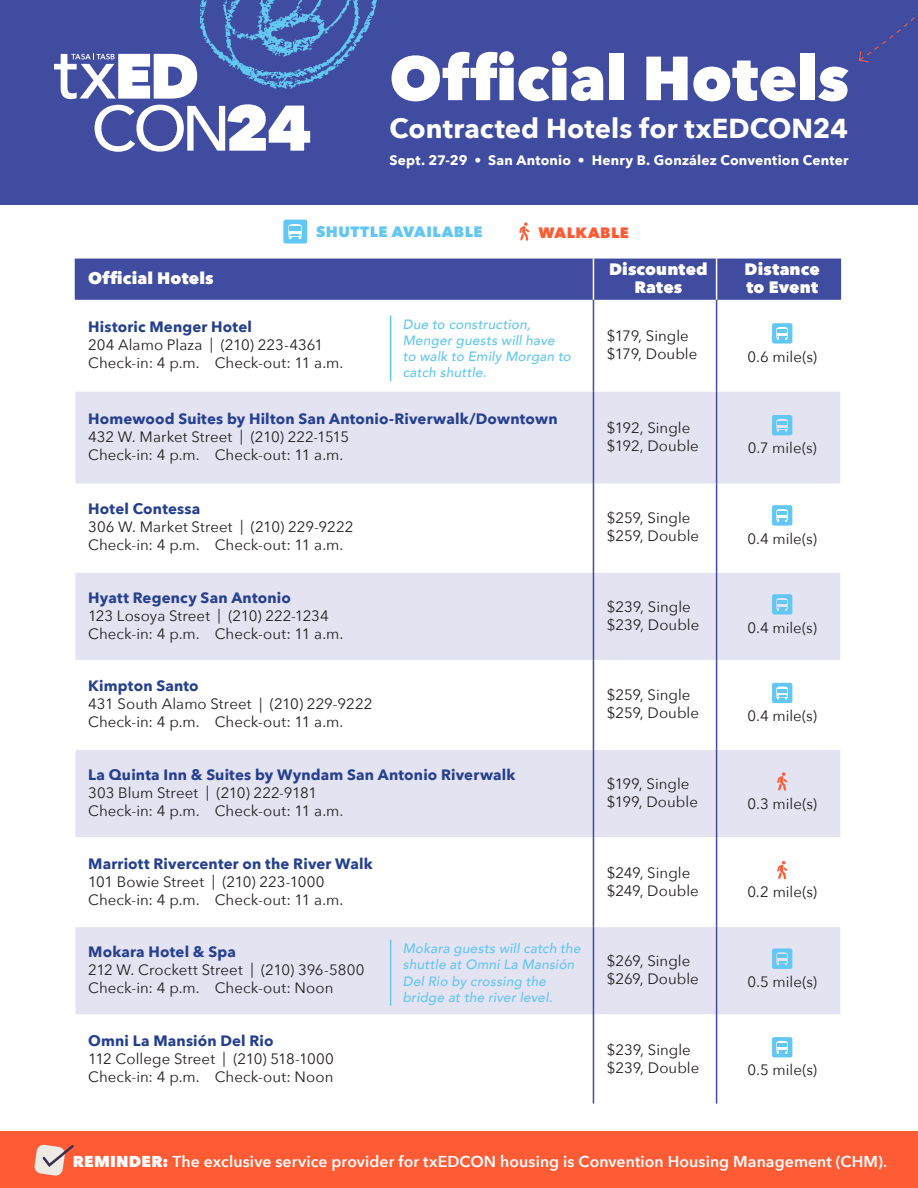
<style>
.page{position:relative;width:918px;height:1188px;background:#fff}
.page>*{position:absolute;margin:0;border:0;box-sizing:border-box;transform-origin:0 0}
.t1{font:800 61.5px "Avenir Next";color:#fff}
.t2{font:700 27.3px "Avenir Next";color:#fff}
.t3{font:800 16.5px/18px "Avenir Next";letter-spacing:.01em;color:#fff;text-align:center}
.t4{font:600 15.75px "Avenir Next";letter-spacing:.01em;color:#fff}
.t5{font:15px/18px "Avenir Next";letter-spacing:.005em;color:#231f20}
.t6{font:700 15px "Avenir Next";letter-spacing:.01em;color:#25408f}
.t7{font:800 15px "Avenir Next";letter-spacing:.035em;color:#62c7f2}
.t8{font:800 15px "Avenir Next";letter-spacing:.035em;color:#ff5c36}
.t9{font:700 13.65px "Avenir Next";letter-spacing:.015em;color:#fff}
.t10{font:italic 500 13.5px/16.2px "Avenir";letter-spacing:.015em;color:#62c7f2}
.s1{font-weight:800}
</style>
<div class="page">
<div style="left:75px;top:259px;width:766px;height:41px;background:#3f4ca0"></div>
<svg style="left:75px;top:392px;width:765px;height:622px;fill:#e4e3f2"></svg>
<hr style="left:593px;top:259px;width:1px;height:41px;background:#fff">
<hr style="left:716px;top:259px;width:1px;height:41px;background:#fff">
<hr style="left:593px;top:300px;width:1px;height:92px;background:#3f4ca0">
<hr style="left:716px;top:300px;width:1px;height:92px;background:#3f4ca0">
<hr style="left:593px;top:392px;width:1px;height:91px;background:#3f4ca0">
<hr style="left:716px;top:392px;width:1px;height:91px;background:#3f4ca0">
<hr style="left:74px;top:571px;width:519px;height:2px;background:#fff">
<hr style="left:594px;top:571px;width:122px;height:2px;background:#fff">
<hr style="left:717px;top:571px;width:125px;height:2px;background:#fff">
<hr style="left:74px;top:837px;width:519px;height:2px;background:#fff">
<hr style="left:594px;top:837px;width:122px;height:2px;background:#fff">
<hr style="left:717px;top:837px;width:125px;height:2px;background:#fff">
<hr style="left:74px;top:926px;width:519px;height:1px;background:#fff">
<hr style="left:594px;top:926px;width:122px;height:1px;background:#fff">
<hr style="left:717px;top:926px;width:125px;height:1px;background:#fff">
<hr style="left:74px;top:660px;width:519px;height:1px;background:#fff">
<hr style="left:594px;top:660px;width:122px;height:1px;background:#fff">
<hr style="left:717px;top:660px;width:125px;height:1px;background:#fff">
<hr style="left:74px;top:748px;width:519px;height:2px;background:#fff">
<hr style="left:594px;top:748px;width:122px;height:2px;background:#fff">
<hr style="left:717px;top:748px;width:125px;height:2px;background:#fff">
<hr style="left:593px;top:483px;width:1px;height:89px;background:#3f4ca0">
<hr style="left:716px;top:483px;width:1px;height:89px;background:#3f4ca0">
<hr style="left:593px;top:572px;width:1px;height:89px;background:#3f4ca0">
<hr style="left:716px;top:572px;width:1px;height:89px;background:#3f4ca0">
<hr style="left:593px;top:661px;width:1px;height:88px;background:#3f4ca0">
<hr style="left:716px;top:661px;width:1px;height:88px;background:#3f4ca0">
<hr style="left:593px;top:749px;width:1px;height:89px;background:#3f4ca0">
<hr style="left:716px;top:749px;width:1px;height:89px;background:#3f4ca0">
<hr style="left:593px;top:838px;width:1px;height:88px;background:#3f4ca0">
<hr style="left:716px;top:838px;width:1px;height:88px;background:#3f4ca0">
<hr style="left:593px;top:926px;width:1px;height:89px;background:#3f4ca0">
<hr style="left:716px;top:926px;width:1px;height:89px;background:#3f4ca0">
<hr style="left:593px;top:1015px;width:1px;height:89px;background:#3f4ca0">
<hr style="left:716px;top:1015px;width:1px;height:89px;background:#3f4ca0">
<svg style="left:772px;top:323px;width:20px;height:21px"></svg>
<svg style="left:772px;top:415px;width:20px;height:20px"></svg>
<svg style="left:772px;top:505px;width:20px;height:21px"></svg>
<svg style="left:772px;top:594px;width:20px;height:21px"></svg>
<svg style="left:772px;top:683px;width:20px;height:20px"></svg>
<svg style="left:777px;top:772px;width:10px;height:19px"></svg>
<svg style="left:777px;top:861px;width:10px;height:18px"></svg>
<svg style="left:772px;top:949px;width:20px;height:20px"></svg>
<svg style="left:772px;top:1037px;width:20px;height:20px"></svg>
<div style="left:0;top:0;width:918px;height:205px;background:#3f4ca0"></div>
<svg style="left:54px;top:0;width:323px;height:152px"></svg>
<svg style="left:283px;top:220px;width:24px;height:24px"></svg>
<svg style="left:519px;top:222px;width:11px;height:19px"></svg>
<svg style="left:859px;top:13px;width:59px;height:49px"></svg>
<div style="left:0;top:1132px;width:918px;height:56px;background:#ff5c36"></div>
<svg style="left:34px;top:1144px;width:40px;height:32px"></svg>
<hr style="left:390px;top:315px;width:1px;height:66px;background:#62c7f2">
<hr style="left:390px;top:940px;width:1px;height:66px;background:#62c7f2">
<h1 class="t1" style="left:389px;top:40px;width:461px">Official Hotels</h1>
<h2 class="t2" style="left:389px;top:104px;width:460px">Contracted Hotels for txEDCON24</h2>
<p class="t9" style="left:389px;top:149px;width:461px">Sept. 27-29 • San Antonio • Henry B. González Convention Center</p>
<p class="t7" style="left:316px;top:223px;width:168px">SHUTTLE AVAILABLE</p>
<p class="t8" style="left:539px;top:224px;width:92px">WALKABLE</p>
<p class="t3" style="left:88px;top:269px;width:127px">Official Hotels</p>
<p class="t3" style="left:609px;top:260px;width:100px">Discounted<br>Rates</p>
<p class="t3" style="left:745px;top:260px;width:77px;text-align:left">Distance to Event</p>
<p class="t6" style="left:88px;top:314px;width:165px">Historic Menger Hotel</p>
<p class="t5" style="left:88px;top:335px;width:257px">204 Alamo Plaza | (210) 223-4361<br>Check-in: 4 p.m. Check-out: 11 a.m.</p>
<p class="t5" style="left:607px;top:326px;width:92px">$179, Single $179, Double</p>
<p class="t10" style="left:403px;top:316px;width:170px">Due to construction,<br>Menger guests will have<br>to walk to Emily Morgan to catch shuttle.</p>
<p class="t5" style="left:747px;top:347px;width:71px">0.6 mile(s)</p>
<p class="t6" style="left:88px;top:405px;width:471px">Homewood Suites by Hilton San Antonio-Riverwalk/Downtown</p>
<p class="t5" style="left:88px;top:427px;width:262px">432 W. Market Street | (210) 222-1515<br>Check-in: 4 p.m. Check-out: 11 a.m.</p>
<p class="t5" style="left:607px;top:418px;width:93px">$192, Single $192, Double</p>
<p class="t6" style="left:88px;top:496px;width:114px">Hotel Contessa</p>
<p class="t5" style="left:88px;top:517px;width:267px">306 W. Market Street | (210) 229-9222<br>Check-in: 4 p.m. Check-out: 11 a.m.</p>
<p class="t5" style="left:607px;top:508px;width:94px">$259, Single $259, Double</p>
<p class="t6" style="left:88px;top:585px;width:204px">Hyatt Regency San Antonio</p>
<p class="t5" style="left:88px;top:606px;width:257px">123 Losoya Street | (210) 222-1234<br>Check-in: 4 p.m. Check-out: 11 a.m.</p>
<p class="t5" style="left:607px;top:597px;width:94px">$239, Single $239, Double</p>
<p class="t6" style="left:88px;top:673px;width:112px">Kimpton Santo</p>
<p class="t5" style="left:88px;top:695px;width:286px">431 South Alamo Street | (210) 229-9222<br>Check-in: 4 p.m. Check-out: 11 a.m.</p>
<p class="t5" style="left:607px;top:686px;width:94px">$259, Single $259, Double</p>
<p class="t6" style="left:88px;top:762px;width:429px">La Quinta Inn &amp; Suites by Wyndam San Antonio Riverwalk</p>
<p class="t5" style="left:88px;top:783px;width:257px">303 Blum Street | (210) 222-9181<br>Check-in: 4 p.m. Check-out: 11 a.m.</p>
<p class="t5" style="left:607px;top:774px;width:93px">$199, Single $199, Double</p>
<p class="t6" style="left:88px;top:850px;width:286px">Marriott Rivercenter on the River Walk</p>
<p class="t5" style="left:88px;top:872px;width:257px">101 Bowie Street | (210) 223-1000<br>Check-in: 4 p.m. Check-out: 11 a.m.</p>
<p class="t5" style="left:607px;top:863px;width:93px">$249, Single $249, Double</p>
<p class="t10" style="left:403px;top:941px;width:179px">Mokara guests will catch the shuttle at Omni La Mansión<br>Del Rio by crossing the bridge at the river level.</p>
<p class="t6" style="left:88px;top:939px;width:149px">Mokara Hotel &amp; Spa</p>
<p class="t5" style="left:88px;top:960px;width:278px">212 W. Crockett Street | (210) 396-5800<br>Check-in: 4 p.m. Check-out: Noon</p>
<p class="t5" style="left:607px;top:951px;width:93px">$269, Single $269, Double</p>
<p class="t6" style="left:88px;top:1028px;width:187px">Omni La Mansión Del Rio</p>
<p class="t5" style="left:88px;top:1049px;width:247px">112 College Street | (210) 518-1000<br>Check-in: 4 p.m. Check-out: Noon</p>
<p class="t5" style="left:607px;top:1040px;width:94px">$239, Single $239, Double</p>
<p class="t5" style="left:748px;top:439px;width:70px">0.7 mile(s)</p>
<p class="t5" style="left:748px;top:529px;width:71px">0.4 mile(s)</p>
<p class="t5" style="left:748px;top:618px;width:71px">0.4 mile(s)</p>
<p class="t5" style="left:748px;top:706px;width:71px">0.4 mile(s)</p>
<p class="t5" style="left:747px;top:794px;width:71px">0.3 mile(s)</p>
<p class="t5" style="left:747px;top:882px;width:71px">0.2 mile(s)</p>
<p class="t5" style="left:747px;top:972px;width:71px">0.5 mile(s)</p>
<p class="t5" style="left:747px;top:1061px;width:71px">0.5 mile(s)</p>
<p class="t4" style="left:73px;top:1148px;width:816px"><span class="s1">REMINDER:</span> The exclusive service provider for txEDCON housing is Convention Housing Management (CHM).</p>
</div>
